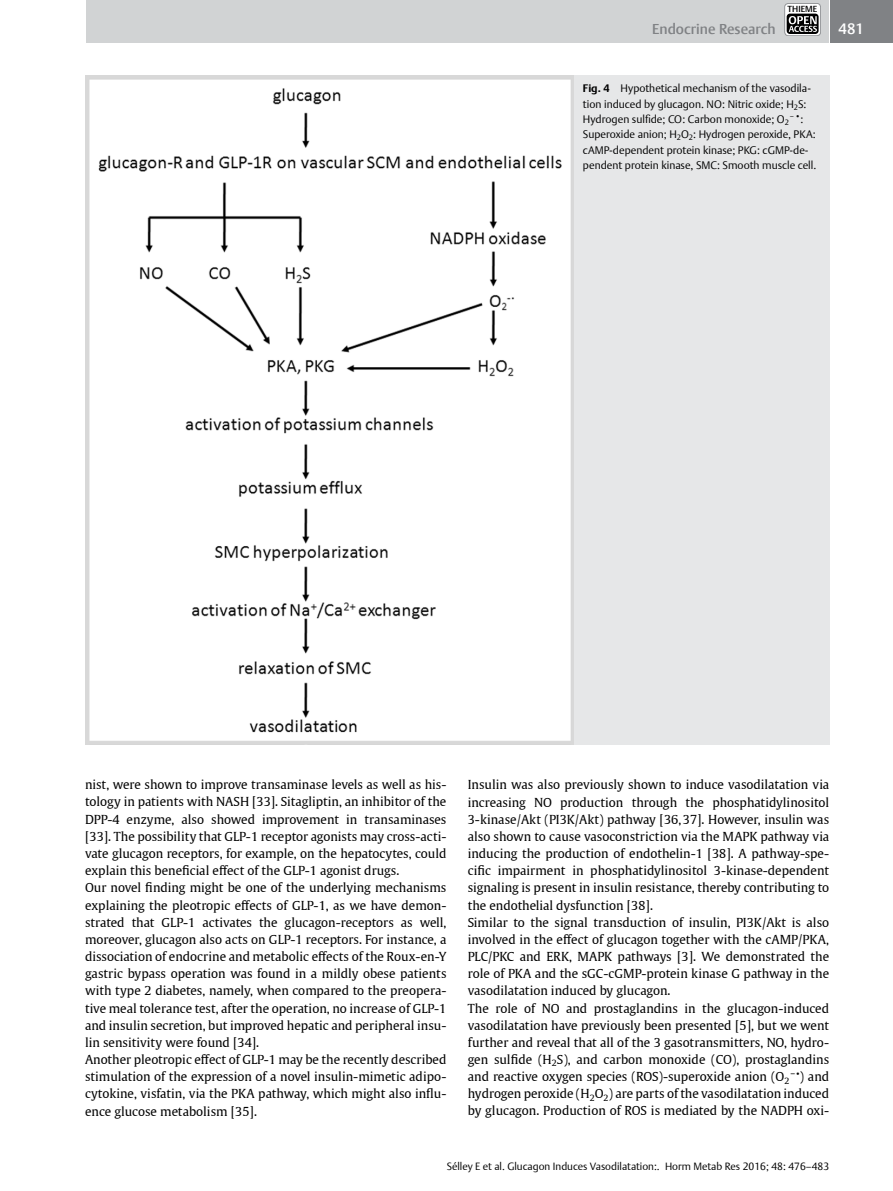
<style>
.page{position:relative;width:893px;height:1191px;background:#fff}
.page>*{position:absolute;margin:0;border:0;box-sizing:border-box;transform-origin:0 0}
.t1{font:500 15px "Thieme Argo 2011";color:#fff}
.t2{font:500 14.25px "Thieme Argo 2011";color:#808285}
.t3{font:12.3px/17.1px "Thieme Gulliver 2011";color:#000}
.t4{font:300 10.8px/15.3px "Thieme Argo 2011";color:#000}
.t5{font:300 10.5px "Thieme Argo 2011";color:#000}
.t6{font:500 8.7px "Thieme Argo 2011";color:#000}
.t7{font:300 7.65px "Thieme Argo 2011";color:#000}
.s1{font-weight:700}
.s2{font-size:10.8px}
</style>
<div class="page">
<div style="left:830px;top:0;width:63px;height:43px;background:#808285"></div>
<div style="left:77px;top:0;width:752px;height:43px;background:#d1d3d4"></div>
<svg style="left:785px;top:3px;width:36px;height:33px"></svg>
<div style="left:784px;top:3px;width:37px;height:33px;border:1px solid #939598;border-radius:4px"></div>
<div style="left:787px;top:14px;width:32px;height:20px;background:#000;border-radius:3px"></div>
<svg style="left:789px;top:16px;width:28px;height:16px"></svg>
<div style="left:76px;top:0;width:9px;height:43px;background:#fff"></div>
<img style="left:85px;top:75px;width:489px;height:669px">
<div style="left:574px;top:75px;width:255px;height:669px;background:#e6e7e8"></div>
<p class="t2" style="left:652px;top:20px;width:125px">Endocrine Research</p>
<p class="t6" style="left:788px;top:4px;width:31px">THIEME</p>
<p class="t4" style="left:583px;top:81px;width:230px"><span class="s1">Fig. 4</span> Hypothetical mechanism of the vasodila&shy;tion induced by glucagon. NO: Nitric oxide; H<sub>2</sub>S:<br>Hydrogen sulfide; CO: Carbon monoxide; O<sub>2</sub></p>
<p class="t7" style="left:790px;top:111px;width:15px">−•<span class="s2">:</span></p>
<p class="t4" style="left:583px;top:127px;width:235px">Superoxide anion; H<sub>2</sub>O<sub>2</sub>: Hydrogen peroxide, PKA: cAMP-dependent protein kinase; PKG: cGMP-de&shy;pendent protein kinase, SMC: Smooth muscle cell.</p>
<p class="t1" style="left:838px;top:19px;width:27px">481</p>
<p class="t3" style="left:85px;top:775px;width:363px">nist, were shown to improve transaminase levels as well as his&shy;tology in patients with NASH [33]. Sitagliptin, an inhibitor of the DPP-4 enzyme, also showed improvement in transaminases [33]. The possibility that GLP-1 receptor agonists may cross-acti&shy;vate glucagon receptors, for example, on the hepatocytes, could explain this beneficial effect of the GLP-1 agonist drugs.<br>Our novel finding might be one of the underlying mechanisms explaining the pleotropic effects of GLP-1, as we have demon&shy;strated that GLP-1 activates the glucagon-receptors as well, moreover, glucagon also acts on GLP-1 receptors. For instance, a dissociation of endocrine and metabolic effects of the Roux-en-Y gastric bypass operation was found in a mildly obese patients with type 2 diabetes, namely, when compared to the preopera&shy;tive meal tolerance test, after the operation, no increase of GLP-1 and insulin secretion, but improved hepatic and peripheral insu&shy;lin sensitivity were found [34].<br>Another pleotropic effect of GLP-1 may be the recently described stimulation of the expression of a novel insulin-mimetic adipo&shy;cytokine, visfatin, via the PKA pathway, which might also influ&shy;ence glucose metabolism [35].</p>
<p class="t3" style="left:468px;top:775px;width:363px">Insulin was also previously shown to induce vasodilatation via increasing NO production through the phosphatidylinositol 3-kinase/Akt (PI3K/Akt) pathway [36,37]. However, insulin was also shown to cause vasoconstriction via the MAPK pathway via inducing the production of endothelin-1 [38]. A pathway-spe&shy;cific impairment in phosphatidylinositol 3-kinase-dependent signaling is present in insulin resistance, thereby contributing to the endothelial dysfunction [38].<br>Similar to the signal transduction of insulin, PI3K/Akt is also involved in the effect of glucagon together with the cAMP/PKA, PLC/PKC and ERK, MAPK pathways [3]. We demonstrated the role of PKA and the sGC-cGMP-protein kinase G pathway in the vasodilatation induced by glucagon.<br>The role of NO and prostaglandins in the glucagon-induced vasodilatation have previously been presented [5], but we went further and reveal that all of the 3 gasotransmitters, NO, hydro&shy;gen sulfide (H<sub>2</sub>S), and carbon monoxide (CO), prostaglandins and reactive oxygen species (ROS)-superoxide anion (O<sub>2</sub><sup>−•</sup>) and hydrogen peroxide (H<sub>2</sub>O<sub>2</sub>) are parts of the vasodilatation induced by glucagon. Production of ROS is mediated by the NADPH oxi-</p>
<p class="t5" style="left:447px;top:1159px;width:384px">Sélley E et al. Glucagon Induces Vasodilatation:. Horm Metab Res 2016; 48: 476–483</p>
</div>
